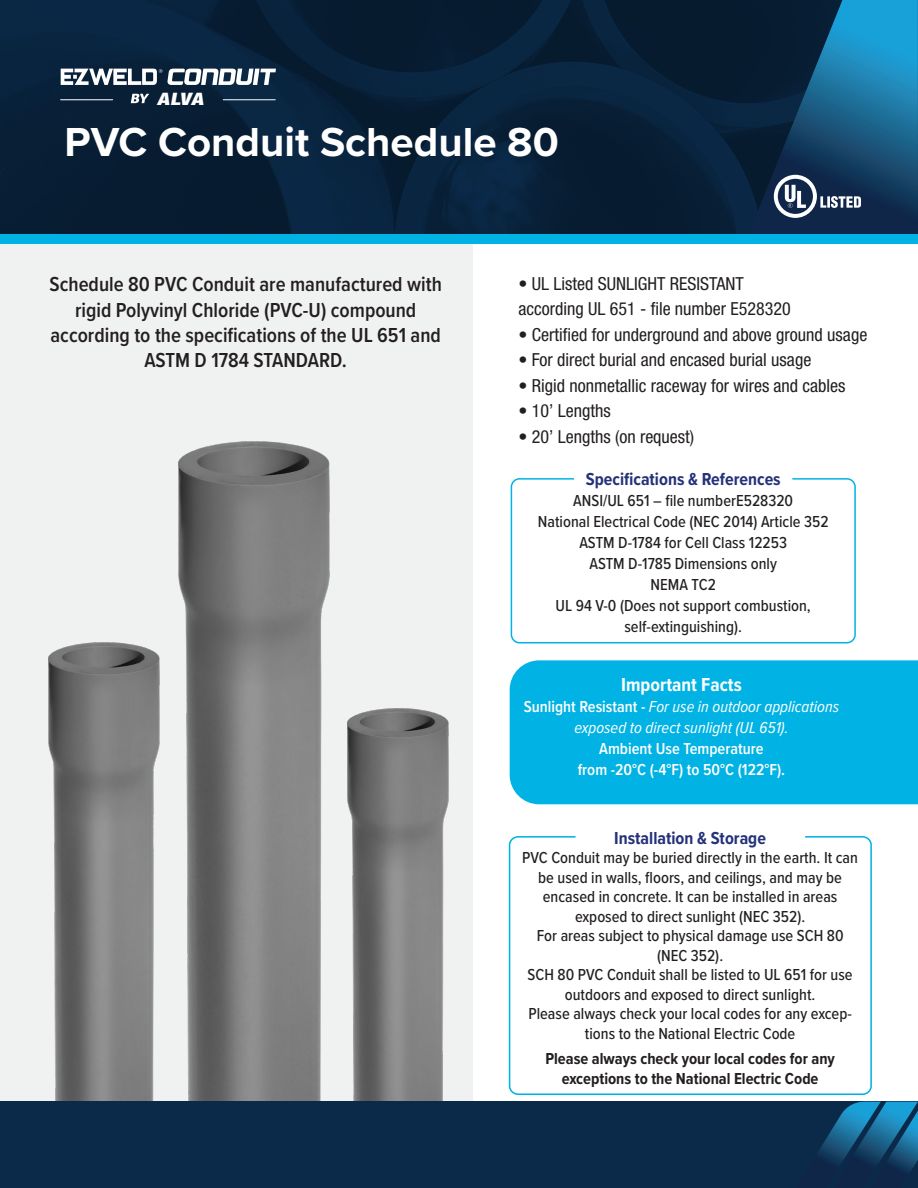
<style>
.page{position:relative;width:918px;height:1188px;background:#fff}
.page>*{position:absolute;margin:0;border:0;box-sizing:border-box;transform-origin:0 0}
.t1{font:700 42px "Proxima Nova";color:#fff}
.t2{font:600 21px/25.2px "Proxima Nova Cond";color:#231f20;text-align:center}
.t3{font:700 19.5px "Proxima Nova Cond";color:#fff}
.t4{font:condensed 18px/25.5px "Helvetica Neue LT Std";color:#231f20}
.t5{font:700 18px "Proxima Nova Cond";color:#243279}
.t6{font:italic 900 condensed 17.1px "Helvetica Neue LT Std";color:#fff;scale:1.27 1}
.t7{font:500 16.5px/19.5px "Proxima Nova Cond";color:#231f20;text-align:center}
.t8{font:italic 16.5px/21px "Proxima Nova Cond";color:#fff;text-align:center}
.t9{font:700 16.5px/19.5px "Proxima Nova Cond";color:#231f20;text-align:center}
.t10{font:600 16.5px/21px "Proxima Nova Cond";color:#fff;text-align:center}
.s1{font-weight:600;font-style:normal}
</style>
<div class="page">
<img style="left:0;top:0;width:749px;height:234px">
<div style="left:0;top:239px;width:472px;height:864px;background:#f0f1f1"></div>
<img style="left:179px;top:441px;width:150px;height:661px">
<img style="left:348px;top:709px;width:101px;height:393px">
<img style="left:48px;top:643px;width:111px;height:459px">
<div style="left:510px;top:660px;width:408px;height:144px;background:#00b3e4"></div>
<div style="left:511px;top:478px;width:345px;height:165px;border:2px solid #00b3e4;border-radius:8px"></div>
<div style="left:509px;top:836px;width:363px;height:259px;border:2px solid #00b3e4;border-radius:8px"></div>
<div style="left:0;top:234px;width:918px;height:10px;background:#00b3e4"></div>
<svg style="left:749px;top:0;width:169px;height:234px"></svg>
<svg style="left:61px;top:69px;width:215px;height:16px"></svg>
<hr style="left:60px;top:100px;width:53px;height:1px;background:#fff">
<hr style="left:223px;top:100px;width:53px;height:1px;background:#fff">
<svg style="left:131px;top:94px;width:18px;height:9px"></svg>
<div style="left:0;top:1102px;width:918px;height:86px;background:#0b2a49"></div>
<svg style="left:818px;top:1102px;width:100px;height:70px"></svg>
<p class="t6" style="left:157px;top:88px;width:40px">ALVA</p>
<h1 class="t1" style="left:65px;top:111px;width:496px">PVC Conduit Schedule 80</h1>
<p class="t2" style="left:50px;top:271px;width:394px">Schedule 80 PVC Conduit are manufactured with rigid Polyvinyl Chloride (PVC-U) compound according to the specifications of the UL 651 and ASTM D 1784 STANDARD.</p>
<p class="t4" style="left:518px;top:271px;width:274px">• UL Listed SUNLIGHT RESISTANT according UL 651 - file number E528320</p>
<p class="t4" style="left:518px;top:322px;width:350px">• Certified for underground and above ground usage</p>
<p class="t4" style="left:518px;top:347px;width:294px">• For direct burial and encased burial usage</p>
<p class="t4" style="left:518px;top:373px;width:329px">• Rigid nonmetallic raceway for wires and cables</p>
<p class="t4" style="left:518px;top:398px;width:94px">• 10’ Lengths</p>
<p class="t4" style="left:518px;top:424px;width:177px">• 20’ Lengths (on request)</p>
<p class="t5" style="left:586px;top:466px;width:196px">Specifications &amp; References</p>
<p class="t7" style="left:538px;top:490px;width:292px;line-height:21px">ANSI/UL 651 – file numberE528320<br>National Electrical Code (NEC 2014) Article 352<br>ASTM D-1784 for Cell Class 12253<br>ASTM D-1785 Dimensions only<br>NEMA TC2<br>UL 94 V-0 (Does not support combustion, self-extinguishing).</p>
<p class="t3" style="left:621px;top:670px;width:122px">Important Facts</p>
<p class="t8" style="left:524px;top:695px;width:317px"><span class="s1">Sunlight Resistant -</span> For use in outdoor applications exposed to direct sunlight (UL 651).</p>
<p class="t10" style="left:578px;top:738px;width:209px">Ambient Use Temperature<br>from -20°C (-4°F) to 50°C (122°F).</p>
<p class="t5" style="left:614px;top:825px;width:153px">Installation &amp; Storage</p>
<p class="t7" style="left:522px;top:848px;width:337px">PVC Conduit may be buried directly in the earth. It can be used in walls, floors, and ceilings, and may be encased in concrete. It can be installed in areas exposed to direct sunlight (NEC 352).<br>For areas subject to physical damage use SCH 80 (NEC 352).<br>SCH 80 PVC Conduit shall be listed to UL 651 for use outdoors and exposed to direct sunlight.<br>Please always check your local codes for any excep&shy;tions to the National Electric Code</p>
<p class="t9" style="left:545px;top:1049px;width:291px">Please always check your local codes for any exceptions to the National Electric Code</p>
</div>
